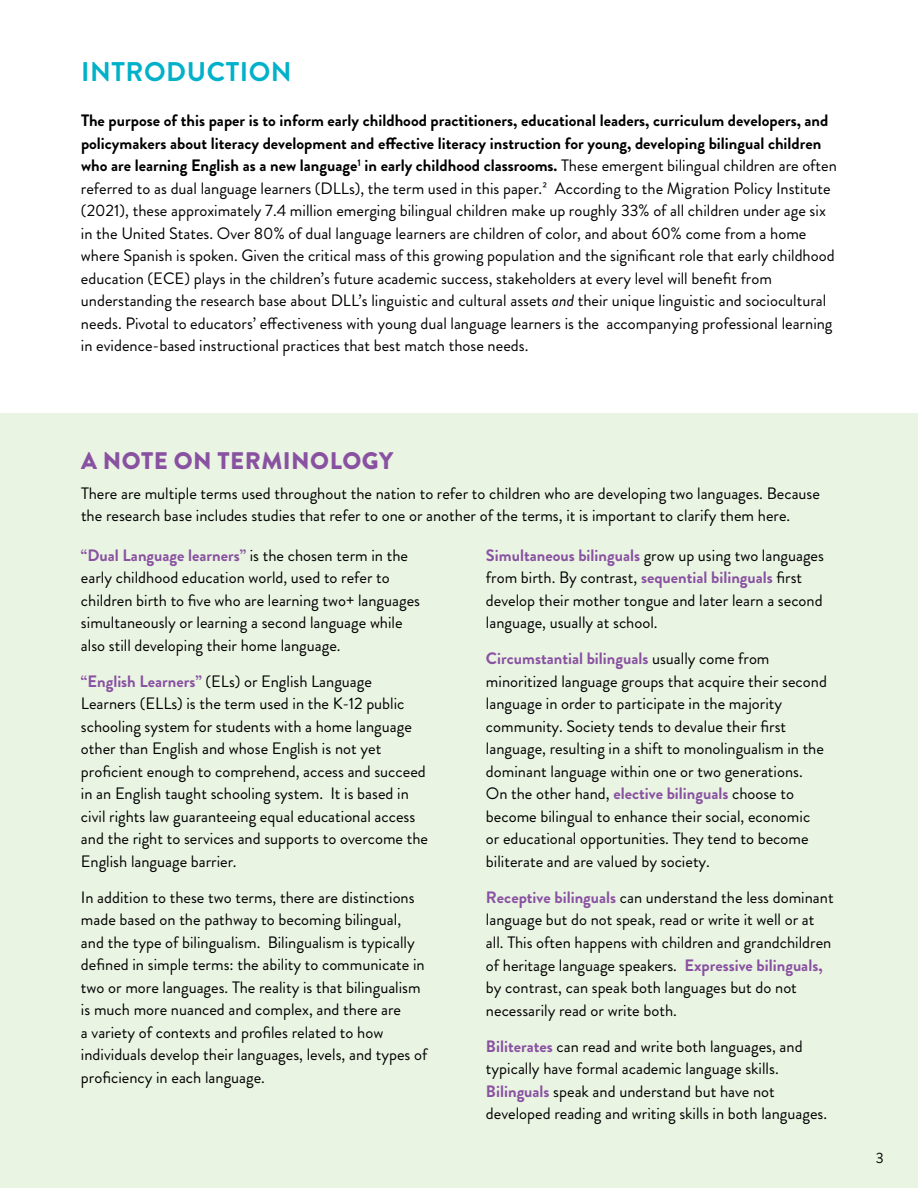
<style>
.page{position:relative;width:918px;height:1188px;background:#fff}
.page>*{position:absolute;margin:0;border:0;box-sizing:border-box;transform-origin:0 0}
.t1{font:700 27px "Brandon Grotesque";letter-spacing:.02em;color:#00b1c9}
.t2{font:900 24px "Brandon Grotesque";letter-spacing:.02em;color:#8952a1}
.t3{font:16.5px/22.5px "Brandon Grotesque";color:#000}
.t4{font:15px "Brandon Grotesque";color:#000}
.s1{font-weight:700}
.s2{font-style:italic}
.s3{font-weight:700;color:#8952a1}
</style>
<div class="page">
<div style="left:0;top:414px;width:918px;height:774px;background:#eaf4e3"></div>
<h1 class="t1" style="left:81px;top:53px;width:212px">INTRODUCTION</h1>
<p class="t3" style="left:81px;top:109px;width:757px"><span class="s1">The purpose of this paper is to inform early childhood practitioners, educational leaders, curriculum developers, and policymakers about literacy development and effective literacy instruction for young, developing bilingual children who are learning English as a new language</span><sup>1</sup> <span class="s1">in early childhood classrooms.</span> These emergent bilingual children are often referred to as dual language learners (DLLs), the term used in this paper.2 According to the Migration Policy Institute (2021), these approximately 7.4 million emerging bilingual children make up roughly 33% of all children under age six in the United States. Over 80% of dual language learners are children of color, and about 60% come from a home where Spanish is spoken. Given the critical mass of this growing population and the significant role that early childhood education (ECE) plays in the children’s future academic success, stakeholders at every level will benefit from understanding the research base about DLL’s linguistic and cultural assets <span class="s2">and</span> their unique linguistic and sociocultural needs. Pivotal to educators’ effectiveness with young dual language learners is the accompanying professional learning in evidence-based instructional practices that best match those needs.</p>
<h2 class="t2" style="left:81px;top:444px;width:314px">A NOTE ON TERMINOLOGY</h2>
<p class="t3" style="left:81px;top:482px;width:741px">There are multiple terms used throughout the nation to refer to children who are developing two languages. Because the research base includes studies that refer to one or another of the terms, it is important to clarify them here.</p>
<p class="t3" style="left:81px;top:544px;width:341px"><span class="s3">“Dual Language learners”</span> is the chosen term in the early childhood education world, used to refer to children birth to five who are learning two+ languages simultaneously or learning a second language while also still developing their home language.</p>
<p class="t3" style="left:81px;top:670px;width:349px"><span class="s3">“English Learners”</span> (ELs) or English Language Learners (ELLs) is the term used in the K-12 public schooling system for students with a home language other than English and whose English is not yet proficient enough to comprehend, access and succeed in an English taught schooling system. It is based in civil rights law guaranteeing equal educational access and the right to services and supports to overcome the English language barrier.</p>
<p class="t3" style="left:81px;top:886px;width:348px">In addition to these two terms, there are distinctions made based on the pathway to becoming bilingual, and the type of bilingualism. Bilingualism is typically defined in simple terms: the ability to communicate in two or more languages. The reality is that bilingualism is much more nuanced and complex, and there are<br>a variety of contexts and profiles related to how individuals develop their languages, levels, and types of proficiency in each language.</p>
<p class="t3" style="left:486px;top:544px;width:340px"><span class="s3">Simultaneous bilinguals</span> grow up using two languages from birth. By contrast, <span class="s3">sequential bilinguals</span> first develop their mother tongue and later learn a second language, usually at school.</p>
<p class="t3" style="left:486px;top:648px;width:343px"><span class="s3">Circumstantial bilinguals</span> usually come from minoritized language groups that acquire their second language in order to participate in the majority community. Society tends to devalue their first language, resulting in a shift to monolingualism in the dominant language within one or two generations.<br>On the other hand, <span class="s3">elective bilinguals</span> choose to become bilingual to enhance their social, economic or educational opportunities. They tend to become biliterate and are valued by society.</p>
<p class="t3" style="left:486px;top:886px;width:349px"><span class="s3">Receptive bilinguals</span> can understand the less dominant language but do not speak, read or write it well or at all. This often happens with children and grandchildren of heritage language speakers. <span class="s3">Expressive bilinguals, </span>by contrast, can speak both languages but do not necessarily read or write both.</p>
<p class="t3" style="left:486px;top:1035px;width:343px"><span class="s3">Biliterates</span> can read and write both languages, and typically have formal academic language skills.<br><span class="s3">Bilinguals</span> speak and understand but have not developed reading and writing skills in both languages.</p>
<p class="t4" style="left:876px;top:1147px;width:9px">3</p>
</div>
